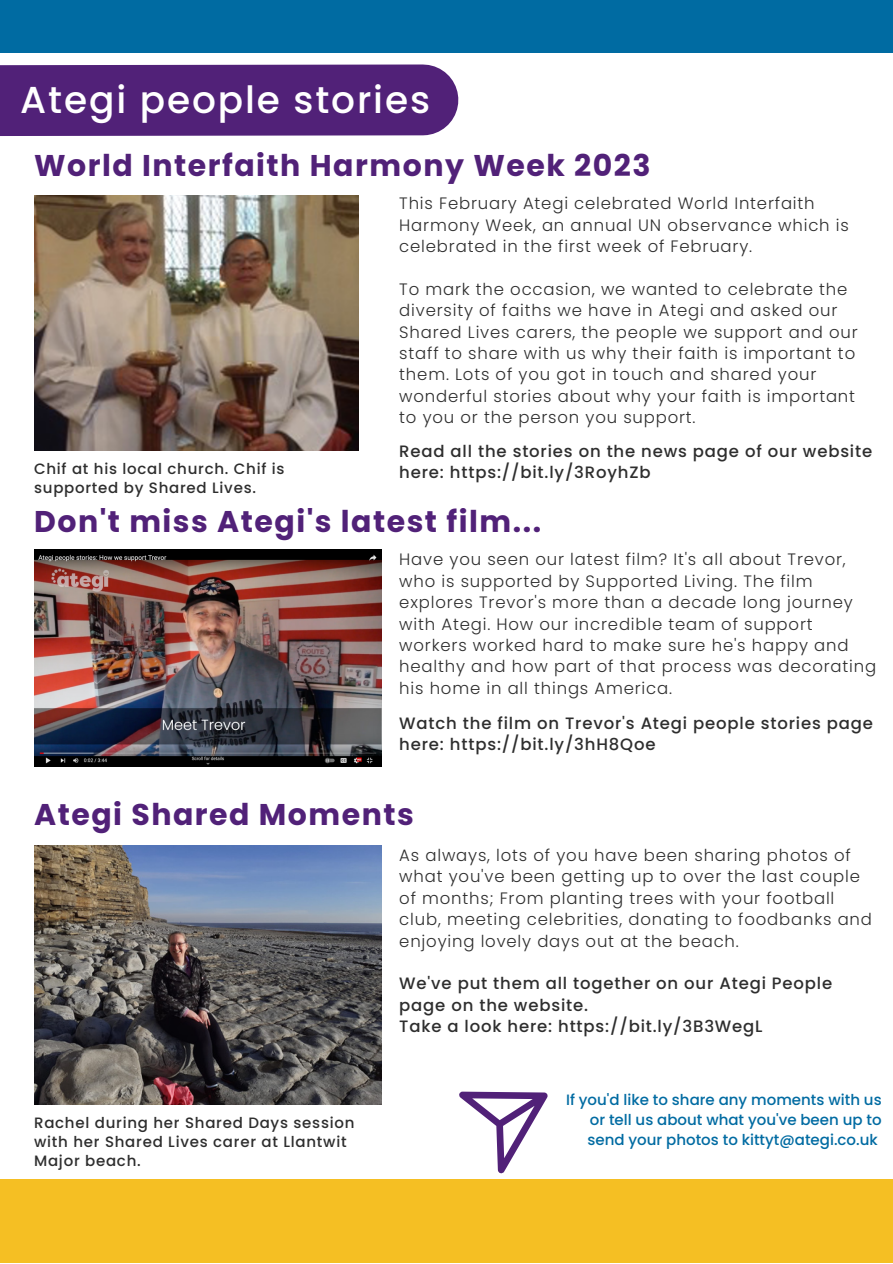
<style>
.page{position:relative;width:893px;height:1264px;background:#fff}
.page>*{position:absolute;margin:0;border:0;box-sizing:border-box;transform-origin:0 0}
.t1{font:500 37.5px "Poppins";letter-spacing:.05em;color:#fff}
.t2{font:700 30px "Poppins";letter-spacing:.05em;color:#512178}
.t3{font:300 16.5px/21.3px "Poppins";letter-spacing:.05em;color:#2e2e2e}
.t4{font:500 16.5px/21.3px "Poppins";letter-spacing:.05em;color:#2e2e2e}
.t5{font:500 15px/19px "Poppins";letter-spacing:.05em;color:#2e2e2e}
.t6{font:500 15px/20.2px "Poppins";color:#006ba2;text-align:justify}
</style>
<div class="page">
<hr style="left:0;top:1262px;width:892px;height:1px;background:#f5bf23">
<div style="left:0;top:0;width:892px;height:53px;background:#006ba2"></div>
<div style="left:0;top:1179px;width:892px;height:83px;background:#f5bf23"></div>
<div style="left:0;top:64px;width:459px;height:72px;background:#512178"></div>
<img style="left:34px;top:196px;width:324px;height:255px">
<img style="left:34px;top:549px;width:347px;height:217px">
<img style="left:34px;top:845px;width:347px;height:259px">
<svg style="left:459px;top:1091px;width:88px;height:82px"></svg>
<h1 class="t1" style="left:20px;top:73px;width:411px">Ategi people stories</h1>
<h2 class="t2" style="left:34px;top:144px;width:618px">World Interfaith Harmony Week 2023</h2>
<p class="t5" style="left:34px;top:459px;width:252px">Chif at his local church. Chif is supported by Shared Lives.</p>
<p class="t3" style="left:399px;top:193px;width:451px">This February Ategi celebrated World Interfaith<br>Harmony Week, an annual UN observance which is celebrated in the first week of February.</p>
<p class="t3" style="left:399px;top:278px;width:460px">To mark the occasion, we wanted to celebrate the diversity of faiths we have in Ategi and asked our Shared Lives carers, the people we support and our staff to share with us why their faith is important to them. Lots of you got in touch and shared your wonderful stories about why your faith is important to you or the person you support.</p>
<p class="t4" style="left:399px;top:440px;width:474px">Read all the stories on the news page of our website here: https://bit.ly/3RoyhZb</p>
<h2 class="t2" style="left:34px;top:500px;width:508px">Don't miss Ategi's latest film...</h2>
<p class="t3" style="left:399px;top:549px;width:478px">Have you seen our latest film? It's all about Trevor, who is supported by Supported Living. The film explores Trevor's more than a decade long journey with Ategi. How our incredible team of support workers worked hard to make sure he's happy and healthy and how part of that process was decorating his home in all things America.</p>
<p class="t4" style="left:399px;top:712px;width:475px">Watch the film on Trevor's Ategi people stories page here: https://bit.ly/3hH8Qoe</p>
<h2 class="t2" style="left:34px;top:793px;width:381px">Ategi Shared Moments</h2>
<p class="t5" style="left:34px;top:1113px;width:322px">Rachel during her Shared Days session with her Shared Lives carer at Llantwit<br>Major beach.</p>
<p class="t3" style="left:399px;top:844px;width:474px">As always, lots of you have been sharing photos of what you've been getting up to over the last couple of months; From planting trees with your football club, meeting celebrities, donating to foodbanks and enjoying lovely days out at the beach.</p>
<p class="t4" style="left:399px;top:972px;width:434px">We've put them all together on our Ategi People page on the website.<br>Take a look here: https://bit.ly/3B3WegL</p>
<p class="t6" style="left:587px;top:1089px;width:295px;text-indent:-21px">If you'd like to share any moments with us or tell us about what you've been up to send your photos to kittyt@ategi.co.uk</p>
</div>
